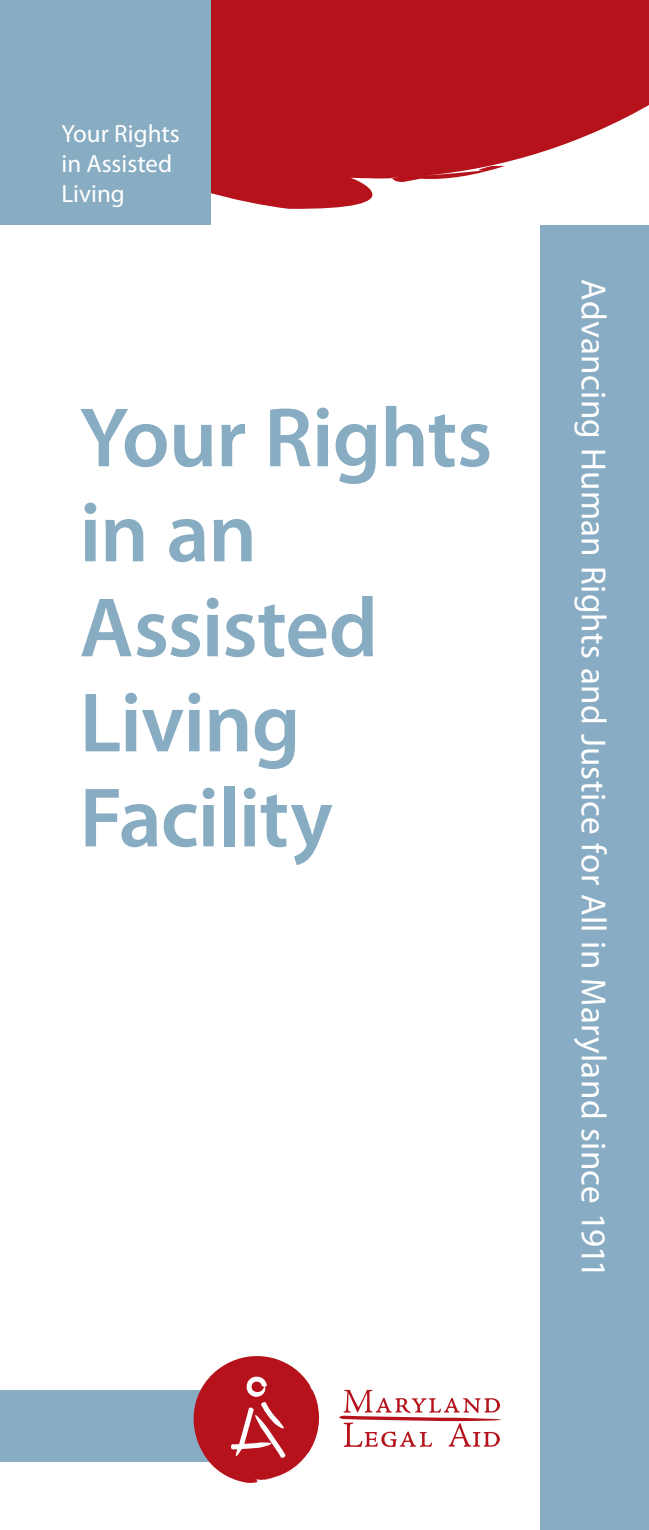
<style>
.page{position:relative;width:649px;height:1530px;background:#fff}
.page>*{position:absolute;margin:0;border:0;box-sizing:border-box;transform-origin:0 0}
.t1{font:600 85px/95px "Myriad Pro";letter-spacing:-.015em;color:#88adc3}
.t2{font:35px "Myriad Pro";letter-spacing:.01em;color:#fff}
.t3{font:25px/30px "Myriad Pro";color:#fff}
</style>
<div class="page">
<div style="left:0;top:1391px;width:223px;height:71px;background:#88acc3"></div>
<div style="left:0;top:0;width:212px;height:225px;background:#88adc3"></div>
<div style="left:540px;top:225px;width:108px;height:1305px;background:#88acc3"></div>
<svg style="left:188px;top:1356px;width:131px;height:127px"></svg>
<svg style="left:339px;top:1390px;width:162px;height:57px"></svg>
<div style="left:211px;top:0;width:437px;height:225px;background:#fff"></div>
<svg style="left:211px;top:0;width:437px;height:209px;fill:#b5121b"></svg>
<p class="t3" style="left:61px;top:118px;width:120px">Your Rights in Assisted<br>Living</p>
<h1 class="t1" style="left:79px;top:388px;width:414px">Your Rights in an<br>Assisted<br>Living<br>Facility</h1>
<p class="t2" style="left:614px;top:279px;width:1001px;rotate:90deg">Advancing Human Rights and Justice for All in Maryland since 1911</p>
</div>
